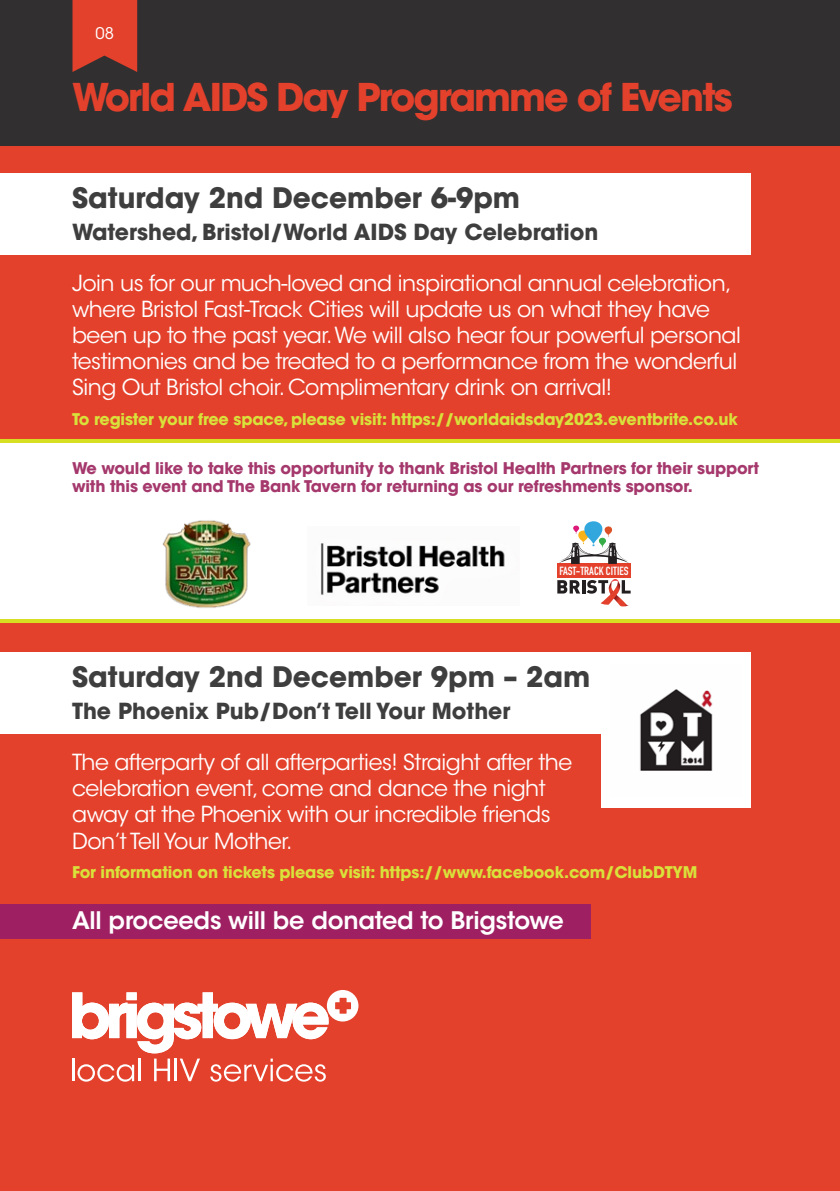
<style>
.page{position:relative;width:840px;height:1191px;background:#fff}
.page>*{position:absolute;margin:0;border:0;box-sizing:border-box;transform-origin:0 0}
.body{font:700 38px "ITC Avant Garde Std";letter-spacing:-.05em;color:#e3412c}
.bold_body{font:700 28px "ITC Avant Garde Std";color:#3e3e3f}
.body-2{font:600 24px "ITC Avant Garde Std";letter-spacing:-.01em;color:#fff}
.body-3{font:22px/26px "ITC Avant Garde Std";letter-spacing:-.02em;color:#fff}
.bold_body-2{font:700 22px "ITC Avant Garde Std";color:#3e3e3f}
.body-4{font:700 16px "ITC Avant Garde Std";letter-spacing:-.01em;color:#d9e13b}
.body-5{font:700 16px/18px "ITC Avant Garde Std";letter-spacing:-.01em;color:#a5386c}
.body-6{font:16px "ITC Avant Garde Std";color:#fff}
.t1{font:700 11.8px "DIN Condensed";color:#fff}
</style>
<div class="page">
<div style="left:0;top:146px;width:839px;height:1045px;background:#e3412c"></div>
<div style="left:0;top:439px;width:839px;height:184px;background:#fff"></div>
<div style="left:0;top:0;width:839px;height:146px;background:#312f30"></div>
<div style="left:0;top:173px;width:750px;height:82px;background:#fff"></div>
<div style="left:0;top:653px;width:750px;height:81px;background:#fff"></div>
<div style="left:0;top:904px;width:590px;height:34px;background:#9e1f62"></div>
<div style="left:601px;top:653px;width:149px;height:155px;background:#fff"></div>
<img style="left:640px;top:689px;width:73px;height:82px">
<img style="left:307px;top:526px;width:211px;height:80px">
<img style="left:161px;top:518px;width:91px;height:92px">
<div style="left:552px;top:515px;width:83px;height:97px;background:#fff"></div>
<div style="left:557px;top:564px;width:73px;height:13px;background:#e3412c"></div>
<svg style="left:557px;top:580px;width:23px;height:13px"></svg>
<svg style="left:582px;top:580px;width:3px;height:13px"></svg>
<svg style="left:586px;top:579px;width:44px;height:28px"></svg>
<svg style="left:558px;top:521px;width:70px;height:43px"></svg>
<svg style="left:72px;top:990px;width:286px;height:91px"></svg>
<svg style="left:72px;top:0;width:65px;height:72px;background:#cd3e2c"></svg>
<p class="body-6" style="left:95px;top:24px;width:20px">08</p>
<p class="body" style="left:72px;top:73px;width:661px">World AIDS Day Programme of Events</p>
<p class="bold_body" style="left:72px;top:179px;width:449px">Saturday 2nd December 6-9pm</p>
<p class="bold_body-2" style="left:72px;top:217px;width:527px">Watershed, Bristol/World AIDS Day Celebration</p>
<p class="body-3" style="left:72px;top:270px;width:670px">Join us for our much-loved and inspirational annual celebration, where Bristol Fast-Track Cities will update us on what they have been up to the past year. We will also hear four powerful personal testimonies and be treated to a performance from the wonderful Sing Out Bristol choir. Complimentary drink on arrival!</p>
<p class="body-4" style="left:72px;top:408px;width:667px">To register your free space, please visit: https://worldaidsday2023.eventbrite.co.uk</p>
<p class="body-5" style="left:72px;top:459px;width:688px">We would like to take this opportunity to thank Bristol Health Partners for their support with this event and The Bank Tavern for returning as our refreshments sponsor.</p>
<p class="t1" style="left:559px;top:564px;width:71px">FAST-TRACK CITIES</p>
<p class="bold_body" style="left:72px;top:658px;width:519px">Saturday 2nd December 9pm – 2am</p>
<p class="bold_body-2" style="left:72px;top:696px;width:439px">The Phoenix Pub/Don’t Tell Your Mother</p>
<p class="body-3" style="left:72px;top:749px;width:501px">The afterparty of all afterparties! Straight after the celebration event, come and dance the night away at the Phoenix with our incredible friends Don’t Tell Your Mother.</p>
<p class="body-4" style="left:72px;top:862px;width:626px">For information on tickets please visit: https://www.facebook.com/ClubDTYM</p>
<p class="body-2" style="left:72px;top:905px;width:493px">All proceeds will be donated to Brigstowe</p>
</div>
